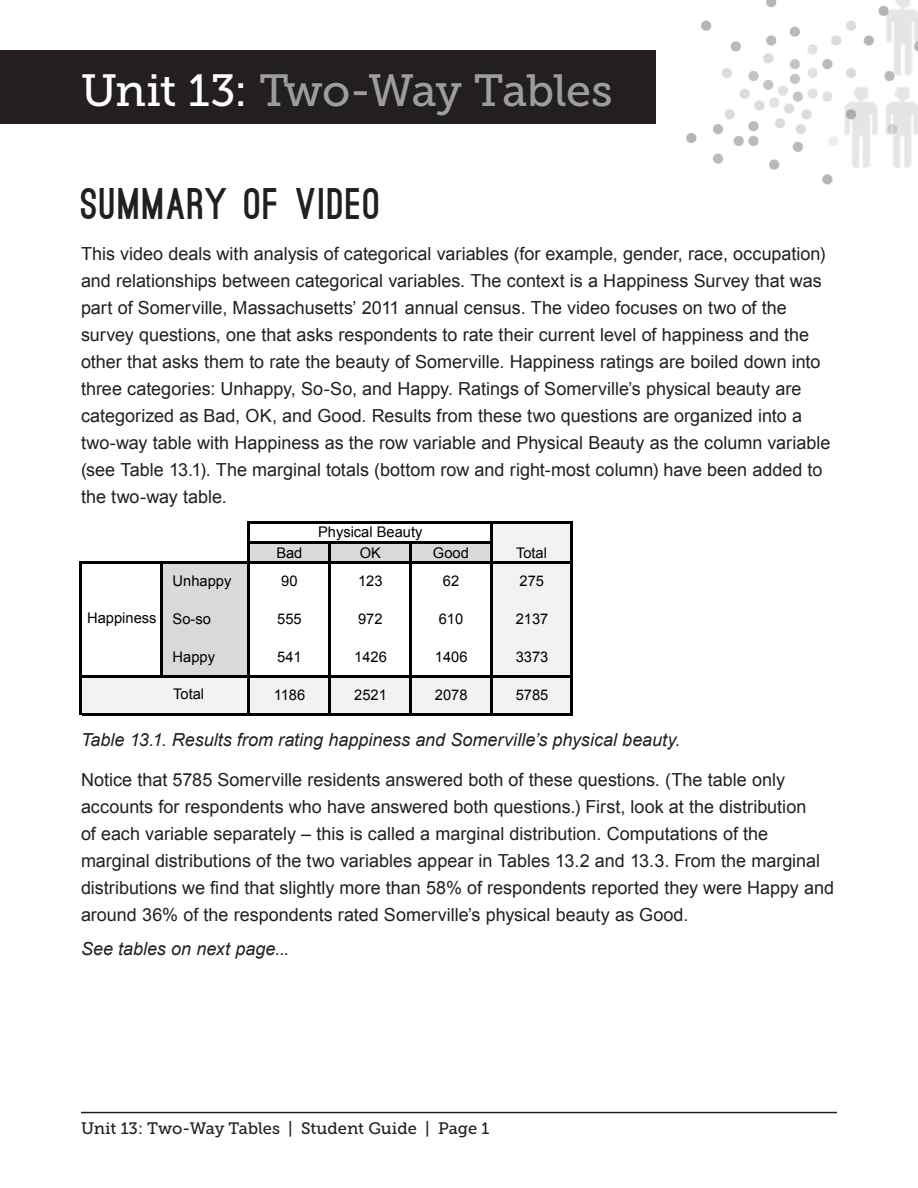
<style>
.page{position:relative;width:918px;height:1188px;background:#fff}
.page>*{position:absolute;margin:0;border:0;box-sizing:border-box;transform-origin:0 0}
.AAO_base{font:45px "Museo Slab 500";letter-spacing:-.02em;color:#9b9da0}
.AAO_base-2{font:900 42px "Ostrich Sans";letter-spacing:.04em;color:#231f20}
.AAO_base-3{font:18px/27px "Arial";color:#231f20}
.AAO_base-4{font:italic 18px "Arial";color:#231f20}
.t1{font:16.5px "Museo Slab 500";color:#231f20}
.t2{font:14.7px "Arial";color:#000}
.s1{color:#fff}
</style>
<div class="page">
<hr style="left:81px;top:1112px;width:756px;height:1px;background:#231f20">
<img style="left:686px;top:0;width:232px;height:185px">
<div style="left:0;top:51px;width:656px;height:73px;background:#231f20"></div>
<div style="left:491px;top:523px;width:81px;height:20px;background:#f2f2f2"></div>
<div style="left:249px;top:543px;width:242px;height:20px;background:#d9d9d9"></div>
<div style="left:491px;top:543px;width:81px;height:20px;background:#f2f2f2"></div>
<div style="left:162px;top:563px;width:87px;height:113px;background:#d9d9d9"></div>
<div style="left:491px;top:563px;width:81px;height:113px;background:#f2f2f2"></div>
<div style="left:81px;top:676px;width:491px;height:39px;background:#f2f2f2"></div>
<hr style="left:248px;top:522px;width:2px;height:193px;background:#000">
<hr style="left:490px;top:524px;width:2px;height:191px;background:#000">
<hr style="left:571px;top:524px;width:2px;height:191px;background:#000">
<hr style="left:328px;top:544px;width:3px;height:171px;background:#000">
<hr style="left:409px;top:544px;width:2px;height:171px;background:#000">
<hr style="left:80px;top:561px;width:2px;height:154px;background:#000">
<hr style="left:161px;top:564px;width:2px;height:113px;background:#000">
<hr style="left:250px;top:522px;width:323px;height:2px;background:#000">
<hr style="left:250px;top:542px;width:242px;height:2px;background:#000">
<hr style="left:82px;top:561px;width:491px;height:3px;background:#000">
<hr style="left:82px;top:675px;width:491px;height:2px;background:#000">
<hr style="left:82px;top:713px;width:491px;height:2px;background:#000">
<p class="AAO_base" style="left:81px;top:65px;width:533px"><span class="s1">Unit 13:</span> Two-Way Tables</p>
<p class="AAO_base-2" style="left:81px;top:188px;width:301px">SUMMARY OF VIDEO</p>
<p class="AAO_base-3" style="left:81px;top:240px;width:751px">This video deals with analysis of categorical variables (for example, gender, race, occupation) and relationships between categorical variables. The context is a Happiness Survey that was part of Somerville, Massachusetts’ 2011 annual census. The video focuses on two of the survey questions, one that asks respondents to rate their current level of happiness and the other that asks them to rate the beauty of Somerville. Happiness ratings are boiled down into three categories: Unhappy, So-So, and Happy. Ratings of Somerville’s physical beauty are categorized as Bad, OK, and Good. Results from these two questions are organized into a two-way table with Happiness as the row variable and Physical Beauty as the column variable (see Table 13.1). The marginal totals (bottom row and right-most column) have been added to the two-way table.</p>
<p class="t2" style="left:318px;top:522px;width:106px">Physical Beauty</p>
<p class="t2" style="left:87px;top:609px;width:71px">Happiness</p>
<p class="t2" style="left:276px;top:543px;width:28px">Bad</p>
<p class="t2" style="left:360px;top:543px;width:23px">OK</p>
<p class="t2" style="left:433px;top:543px;width:37px">Good</p>
<p class="t2" style="left:516px;top:543px;width:33px">Total</p>
<p class="t2" style="left:173px;top:572px;width:60px">Unhappy</p>
<p class="t2" style="left:281px;top:572px;width:18px">90</p>
<p class="t2" style="left:358px;top:572px;width:26px">123</p>
<p class="t2" style="left:443px;top:572px;width:18px">62</p>
<p class="t2" style="left:520px;top:572px;width:26px">275</p>
<p class="t2" style="left:173px;top:609px;width:40px">So-so</p>
<p class="t2" style="left:277px;top:609px;width:26px">555</p>
<p class="t2" style="left:358px;top:609px;width:26px">972</p>
<p class="t2" style="left:439px;top:609px;width:26px">610</p>
<p class="t2" style="left:516px;top:609px;width:34px">2137</p>
<p class="t2" style="left:173px;top:647px;width:44px">Happy</p>
<p class="t2" style="left:277px;top:647px;width:26px">541</p>
<p class="t2" style="left:354px;top:647px;width:34px">1426</p>
<p class="t2" style="left:435px;top:647px;width:34px">1406</p>
<p class="t2" style="left:516px;top:647px;width:34px">3373</p>
<p class="t2" style="left:274px;top:685px;width:33px">1186</p>
<p class="t2" style="left:354px;top:685px;width:34px">2521</p>
<p class="t2" style="left:435px;top:685px;width:34px">2078</p>
<p class="t2" style="left:516px;top:685px;width:34px">5785</p>
<p class="t2" style="left:173px;top:684px;width:33px">Total</p>
<p class="AAO_base-4" style="left:81px;top:728px;width:601px">Table 13.1. Results from rating happiness and Somerville’s physical beauty.</p>
<p class="AAO_base-3" style="left:81px;top:766px;width:755px">Notice that 5785 Somerville residents answered both of these questions. (The table only accounts for respondents who have answered both questions.) First, look at the distribution<br>of each variable separately – this is called a marginal distribution. Computations of the marginal distributions of the two variables appear in Tables 13.2 and 13.3. From the marginal distributions we find that slightly more than 58% of respondents reported they were Happy and around 36% of the respondents rated Somerville’s physical beauty as Good.</p>
<p class="AAO_base-4" style="left:81px;top:937px;width:210px">See tables on next page...</p>
<p class="t1" style="left:81px;top:1119px;width:410px">Unit 13: Two-Way Tables | Student Guide | Page 1</p>
</div>
